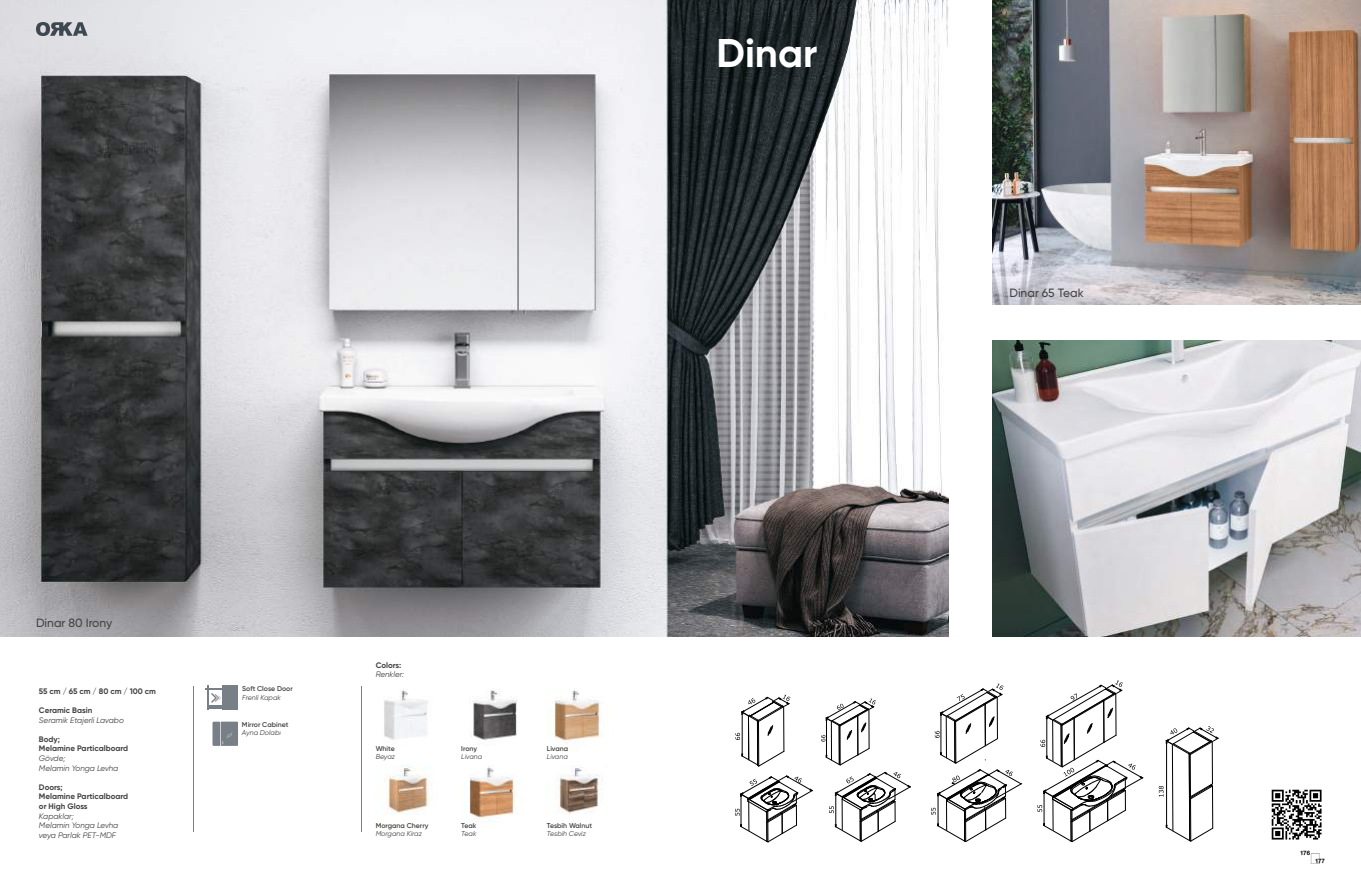
<style>
.page{position:relative;width:1361px;height:879px;background:#fff}
.page>*{position:absolute;margin:0;border:0;box-sizing:border-box;transform-origin:0 0}
.t1{font:700 40px "Gilroy";color:#fff}
.t2{font:200 21px "Helvetica Neue";color:#000}
.t3{font:500 12px "Gilroy";color:#434343}
.t4{font:700 8px/9.6px "Gilroy";color:#434343}
.t5{font:italic 8px/9.6px "Gilroy";color:#434343}
.t6{font:600 7px "Gilroy";color:#434343}
.t7{font:italic 7px "Gilroy";color:#434343}
.t8{font:700 6px "Helvetica Turk";letter-spacing:-.01em;color:#000}
</style>
<div class="page">
<img style="left:0;top:0;width:948px;height:636px">
<img style="left:384px;top:689px;width:44px;height:51px">
<img style="left:384px;top:766px;width:48px;height:49px">
<img style="left:471px;top:689px;width:47px;height:51px">
<img style="left:469px;top:766px;width:54px;height:62px">
<img style="left:554px;top:689px;width:50px;height:53px">
<img style="left:558px;top:767px;width:45px;height:47px">
<hr style="left:193px;top:686px;width:1px;height:145px;background:#808080">
<hr style="left:361px;top:686px;width:1px;height:145px;background:#808080">
<div style="left:223px;top:686px;width:15px;height:24px;background:#787f87"></div>
<hr style="left:207px;top:705px;width:16px;height:3px;background:#787f87">
<hr style="left:207px;top:686px;width:2px;height:24px;background:#787f87">
<svg style="left:205px;top:688px;width:18px;height:15px"></svg>
<img style="left:992px;top:340px;width:369px;height:296px">
<img style="left:992px;top:0;width:369px;height:304px">
<hr style="left:742px;top:712px;width:1px;height:44px;background:#000">
<hr style="left:758px;top:721px;width:1px;height:45px;background:#000">
<hr style="left:748px;top:716px;width:1px;height:44px;background:#000">
<svg style="left:741px;top:750px;width:44px;height:17px"></svg>
<hr style="left:783px;top:707px;width:1px;height:44px;background:#000">
<hr style="left:757px;top:721px;width:1px;height:44px;background:#000">
<svg style="left:735px;top:695px;width:56px;height:45px"></svg>
<svg style="left:735px;top:775px;width:78px;height:68px"></svg>
<svg style="left:1158px;top:726px;width:61px;height:116px"></svg>
<svg style="left:931px;top:683px;width:91px;height:159px"></svg>
<svg style="left:1037px;top:680px;width:107px;height:162px"></svg>
<hr style="left:826px;top:718px;width:1px;height:39px;background:#000">
<hr style="left:831px;top:721px;width:1px;height:39px;background:#000">
<hr style="left:838px;top:725px;width:2px;height:39px;background:#000">
<hr style="left:868px;top:709px;width:1px;height:39px;background:#000">
<hr style="left:857px;top:716px;width:1px;height:39px;background:#000">
<svg style="left:825px;top:747px;width:86px;height:95px"></svg>
<svg style="left:821px;top:698px;width:55px;height:43px"></svg>
<svg style="left:212px;top:721px;width:26px;height:25px"></svg>
<svg style="left:1271px;top:789px;width:50px;height:50px"></svg>
<svg style="left:36px;top:22px;width:52px;height:14px"></svg>
<h1 class="t1" style="left:716px;top:28px;width:102px">Dinar</h1>
<h3 class="t3" style="left:36px;top:616px;width:78px">Dinar 80 Irony</h3>
<p class="t4" style="left:39px;top:686px;width:118px">55 cm / 65 cm / 80 cm / 100 cm</p>
<p class="t4" style="left:39px;top:705px;width:55px">Ceramic Basin</p>
<p class="t5" style="left:39px;top:715px;width:86px">Seramik Etajerli Lavabo</p>
<p class="t4" style="left:39px;top:734px;width:91px">Body;<br>Melamine Particalboard</p>
<p class="t5" style="left:39px;top:753px;width:81px">Gövde;<br>Melamin Yonga Levha</p>
<p class="t4" style="left:39px;top:782px;width:91px">Doors;<br>Melamine Particalboard or High Gloss</p>
<p class="t5" style="left:39px;top:811px;width:81px">Kapaklar;<br>Melamin Yonga Levha veya Parlak PET-MDF</p>
<p class="t6" style="left:242px;top:684px;width:52px">Soft Close Door</p>
<p class="t7" style="left:242px;top:693px;width:40px">Frenli Kapak</p>
<p class="t6" style="left:242px;top:720px;width:48px">Mirror Cabinet</p>
<p class="t7" style="left:242px;top:729px;width:41px">Ayna Dolabı</p>
<p class="t4" style="left:376px;top:660px;width:27px">Colors:</p>
<p class="t5" style="left:376px;top:670px;width:30px">Renkler:</p>
<p class="t6" style="left:376px;top:744px;width:21px">White</p>
<p class="t7" style="left:376px;top:752px;width:21px">Beyaz</p>
<p class="t6" style="left:376px;top:821px;width:54px">Morgana Cherry</p>
<p class="t7" style="left:376px;top:829px;width:48px">Morgana Kiraz</p>
<p class="t6" style="left:461px;top:744px;width:17px">Irony</p>
<p class="t7" style="left:461px;top:752px;width:22px">Livana</p>
<p class="t6" style="left:461px;top:821px;width:17px">Teak</p>
<p class="t7" style="left:461px;top:829px;width:17px">Teak</p>
<p class="t6" style="left:547px;top:744px;width:23px">Livana</p>
<p class="t7" style="left:547px;top:752px;width:22px">Livana</p>
<p class="t6" style="left:547px;top:821px;width:47px">Tesbih Walnut</p>
<p class="t7" style="left:547px;top:829px;width:40px">Tesbih Ceviz</p>
<h3 class="t3" style="left:1009px;top:285px;width:76px">Dinar 65 Teak</h3>
<p class="t8" style="left:1300px;top:848px;width:11px">176</p>
<h2 class="t2" style="left:1310px;top:840px;width:8px">/</h2>
<p class="t8" style="left:1315px;top:856px;width:11px">177</p>
</div>
